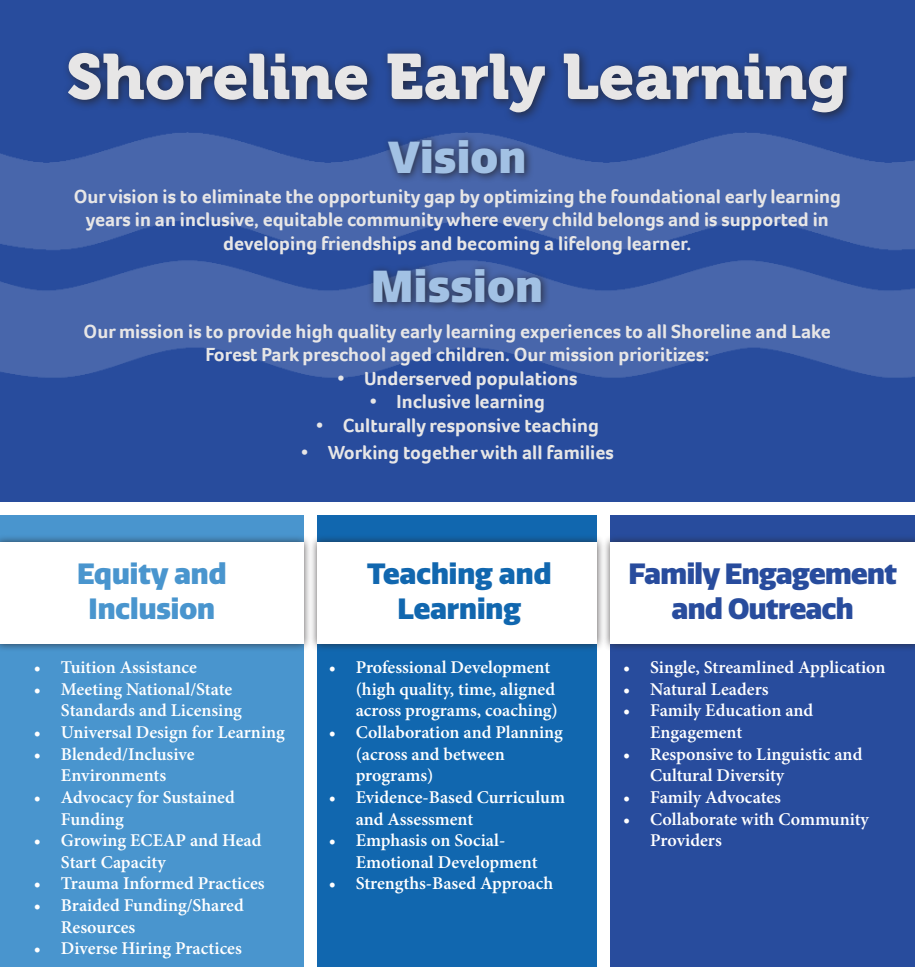
<style>
.page{position:relative;width:915px;height:967px;background:#fff}
.page>*{position:absolute;margin:0;border:0;box-sizing:border-box;transform-origin:0 0}
.t1{font:63.45px "Museo 900";color:#e7e6e6}
.t2{font:900 43.5px "Quatro";letter-spacing:.02em;color:#a2c1e4}
.t3{font:900 28.5px/34.2px "Quatro";letter-spacing:-.02em;color:#284c9d;text-align:center}
.t4{font:900 28.5px/34.2px "Quatro";color:#1167af;text-align:center}
.t5{font:900 28.5px/34.2px "Quatro";color:#4995ce;text-align:center}
.t6{font:700 19.5px/23.4px "Foco";color:#e7e6e6;text-align:center}
.t7{font:600 18px/21.6px "Minion Pro";color:#fff}
</style>
<div class="page">
<div style="left:0;top:0;width:914px;height:502px;background:#284c9d"></div>
<img style="left:0;top:132px;width:914px;height:246px">
<div style="left:382px;top:133px;width:152px;height:50px;background:#231f20;opacity:.75"></div>
<div style="left:367px;top:263px;width:183px;height:49px;background:#231f20;opacity:.75"></div>
<div style="left:62px;top:46px;width:795px;height:78px;background:#231f20;opacity:.75"></div>
<div style="left:0;top:515px;width:304px;height:451px;background:#4995ce"></div>
<div style="left:317px;top:515px;width:279px;height:451px;background:#1167af"></div>
<div style="left:610px;top:515px;width:304px;height:451px;background:#284c9d"></div>
<div style="left:0;top:534px;width:312px;height:118px;background:#231f20;opacity:.75"></div>
<div style="left:0;top:542px;width:304px;height:101px;background:#fff"></div>
<div style="left:309px;top:534px;width:296px;height:118px;background:#231f20;opacity:.75"></div>
<div style="left:317px;top:542px;width:279px;height:101px;background:#fff"></div>
<div style="left:602px;top:534px;width:312px;height:118px;background:#231f20;opacity:.75"></div>
<div style="left:610px;top:542px;width:304px;height:101px;background:#fff"></div>
<h1 class="t1" style="left:66px;top:41px;width:782px">Shoreline Early Learning</h1>
<h2 class="t2" style="left:388px;top:131px;width:139px">Vision</h2>
<p class="t6" style="left:74px;top:184px;width:768px">Our vision is to eliminate the opportunity gap by optimizing the foundational early learning years in an inclusive, equitable community where every child belongs and is supported in developing friendships and becoming a lifelong learner.</p>
<h2 class="t2" style="left:371px;top:260px;width:173px">Mission</h2>
<p class="t6" style="left:84px;top:319px;width:748px">Our mission is to provide high quality early learning experiences to all Shoreline and Lake<br>Forest Park preschool aged children. Our mission prioritizes:</p>
<p class="t6" style="left:337px;top:366px;width:242px">• Underserved populations</p>
<p class="t6" style="left:369px;top:389px;width:177px">• Inclusive learning</p>
<p class="t6" style="left:316px;top:413px;width:284px">• Culturally responsive teaching</p>
<p class="t6" style="left:301px;top:440px;width:314px">• Working together with all families</p>
<h3 class="t5" style="left:77px;top:557px;width:151px">Equity and<br>Inclusion</h3>
<h3 class="t4" style="left:367px;top:557px;width:186px">Teaching and<br>Learning</h3>
<h3 class="t3" style="left:628px;top:557px;width:270px">Family Engagement and Outreach</h3>
<p class="t7" style="left:34px;top:656px;width:164px">• Tuition Assistance</p>
<p class="t7" style="left:61px;top:678px;width:182px;text-indent:-27px">• Meeting National/State<br>Standards and Licensing</p>
<p class="t7" style="left:34px;top:721px;width:252px">• Universal Design for Learning</p>
<p class="t7" style="left:34px;top:743px;width:162px;text-align:center">• Blended/Inclusive<br>Environments</p>
<p class="t7" style="left:61px;top:786px;width:175px;text-indent:-27px">• Advocacy for Sustained<br>Funding</p>
<p class="t7" style="left:61px;top:829px;width:202px;text-indent:-27px">• Growing ECEAP and Head<br>Start Capacity</p>
<p class="t7" style="left:34px;top:872px;width:232px">• Trauma Informed Practices</p>
<p class="t7" style="left:61px;top:894px;width:184px;text-indent:-27px">• Braided Funding/Shared<br>Resources</p>
<p class="t7" style="left:34px;top:937px;width:209px">• Diverse Hiring Practices</p>
<p class="t7" style="left:355px;top:656px;width:204px;text-indent:-27px">• Professional Development (high quality, time, aligned across programs, coaching)</p>
<p class="t7" style="left:355px;top:721px;width:208px;text-indent:-27px">• Collaboration and Planning (across and between programs)</p>
<p class="t7" style="left:355px;top:786px;width:211px;text-indent:-27px">• Evidence-Based Curriculum and Assessment</p>
<p class="t7" style="left:355px;top:829px;width:183px;text-indent:-27px">• Emphasis on Social-<br>Emotional Development</p>
<p class="t7" style="left:328px;top:872px;width:226px">• Strengths-Based Approach</p>
<p class="t7" style="left:623px;top:656px;width:264px">• Single, Streamlined Application</p>
<p class="t7" style="left:623px;top:678px;width:147px">• Natural Leaders</p>
<p class="t7" style="left:650px;top:699px;width:164px;text-indent:-27px">• Family Education and<br>Engagement</p>
<p class="t7" style="left:650px;top:743px;width:214px;text-indent:-27px">• Responsive to Linguistic and<br>Cultural Diversity</p>
<p class="t7" style="left:623px;top:786px;width:159px">• Family Advocates</p>
<p class="t7" style="left:650px;top:807px;width:220px;text-indent:-27px">• Collaborate with Community<br>Providers</p>
</div>
